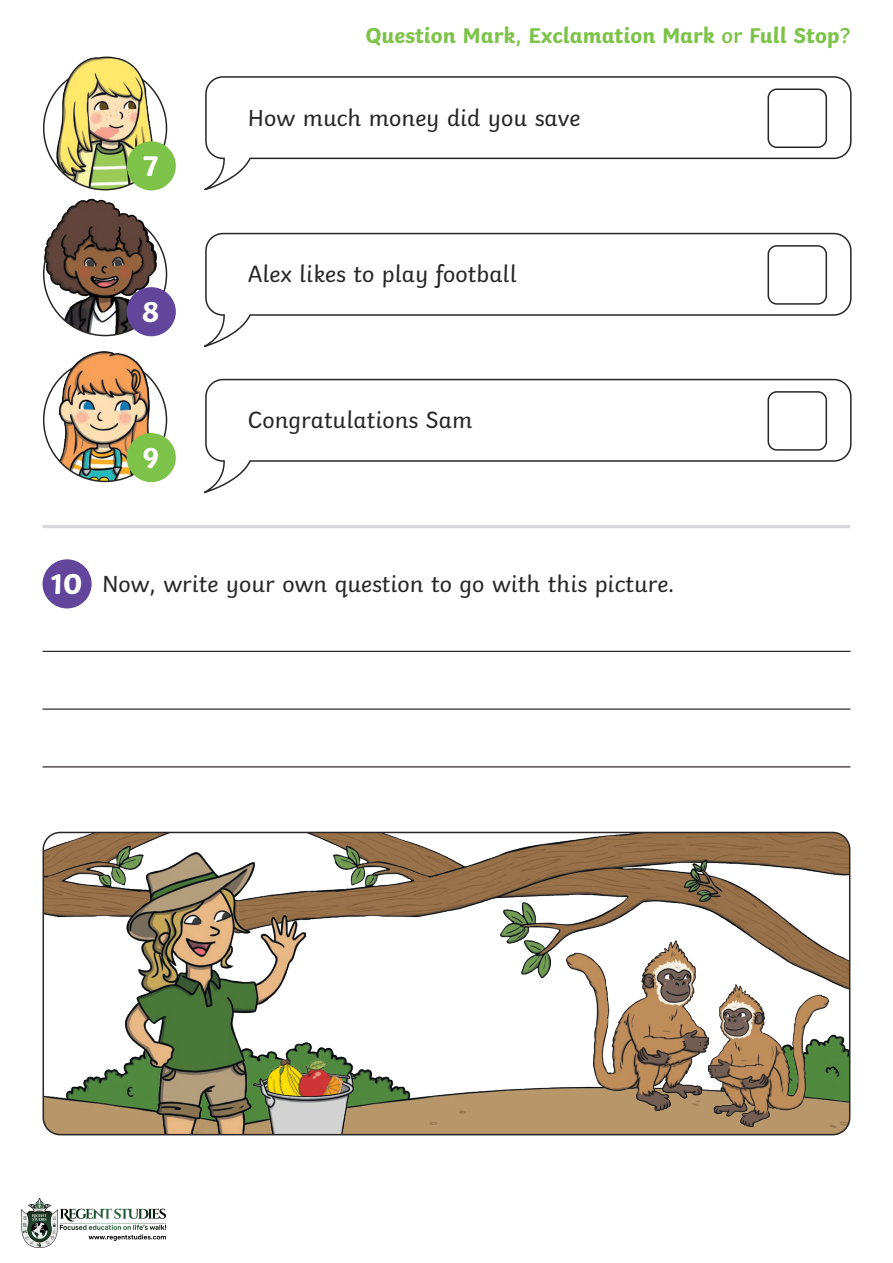
<style>
.page{position:relative;width:893px;height:1263px;background:#fff}
.page>*{position:absolute;margin:0;border:0;box-sizing:border-box;transform-origin:0 0}
.Heading_2{font:700 30px "Twinkl";color:#fff}
.KS1_Body_Copy{font:24px "Twinkl";color:#282526}
.Heading_2-2{font:700 22.5px "Twinkl";color:#7dc34a}
.s1{font-weight:600}
</style>
<div class="page">
<img style="left:50px;top:121px;width:111px;height:69px">
<div style="left:127px;top:141px;width:49px;height:49px;background:#7dc34a;border-radius:50%"></div>
<img style="left:47px;top:415px;width:114px;height:66px">
<div style="left:127px;top:433px;width:49px;height:49px;background:#7dc34a;border-radius:50%"></div>
<img style="left:44px;top:213px;width:123px;height:123px;border-radius:61px">
<div style="left:127px;top:287px;width:49px;height:49px;background:#62469c;border-radius:50%"></div>
<svg style="left:204px;top:76px;width:648px;height:114px"></svg>
<div style="left:767px;top:88px;width:60px;height:60px;border:2px solid #282526;border-radius:9px"></div>
<svg style="left:204px;top:232px;width:648px;height:114px"></svg>
<div style="left:767px;top:245px;width:60px;height:60px;border:2px solid #282526;border-radius:9px"></div>
<svg style="left:204px;top:378px;width:648px;height:114px"></svg>
<div style="left:767px;top:391px;width:60px;height:60px;border:2px solid #282526;border-radius:9px"></div>
<img style="left:50px;top:56px;width:111px;height:65px">
<img style="left:44px;top:198px;width:122px;height:64px">
<img style="left:47px;top:352px;width:115px;height:63px">
<hr style="left:43px;top:525px;width:807px;height:3px;background:#d5d6d8">
<hr style="left:43px;top:651px;width:807px;height:1px;background:#282526">
<hr style="left:43px;top:708px;width:807px;height:2px;background:#282526">
<hr style="left:43px;top:766px;width:807px;height:1px;background:#282526">
<img style="left:43px;top:832px;width:807px;height:303px">
<img style="left:125px;top:853px;width:180px;height:279px">
<img style="left:566px;top:941px;width:143px;height:169px">
<img style="left:708px;top:985px;width:120px;height:142px">
<img style="left:253px;top:1073px;width:102px;height:59px">
<img style="left:266px;top:1056px;width:81px;height:40px">
<div style="left:43px;top:832px;width:807px;height:303px;border:2px solid #282526;border-radius:17px"></div>
<div style="left:43px;top:559px;width:49px;height:49px;background:#62469c;border-radius:50%"></div>
<img style="left:22px;top:1199px;width:143px;height:49px">
<p class="Heading_2-2" style="left:365px;top:16px;width:487px">Question Mark<span class="s1">,</span> Exclamation Mark <span class="s1">or</span> Full Stop<span class="s1">?</span></p>
<p class="Heading_2" style="left:143px;top:141px;width:17px">7</p>
<p class="Heading_2" style="left:142px;top:287px;width:19px">8</p>
<p class="Heading_2" style="left:142px;top:433px;width:18px">9</p>
<p class="KS1_Body_Copy" style="left:248px;top:99px;width:334px">How much money did you save</p>
<p class="KS1_Body_Copy" style="left:248px;top:256px;width:270px">Alex likes to play football</p>
<p class="KS1_Body_Copy" style="left:248px;top:402px;width:226px">Congratulations Sam</p>
<p class="Heading_2" style="left:51px;top:559px;width:33px">10</p>
<p class="KS1_Body_Copy" style="left:102px;top:565px;width:574px">Now, write your own question to go with this picture.</p>
</div>
